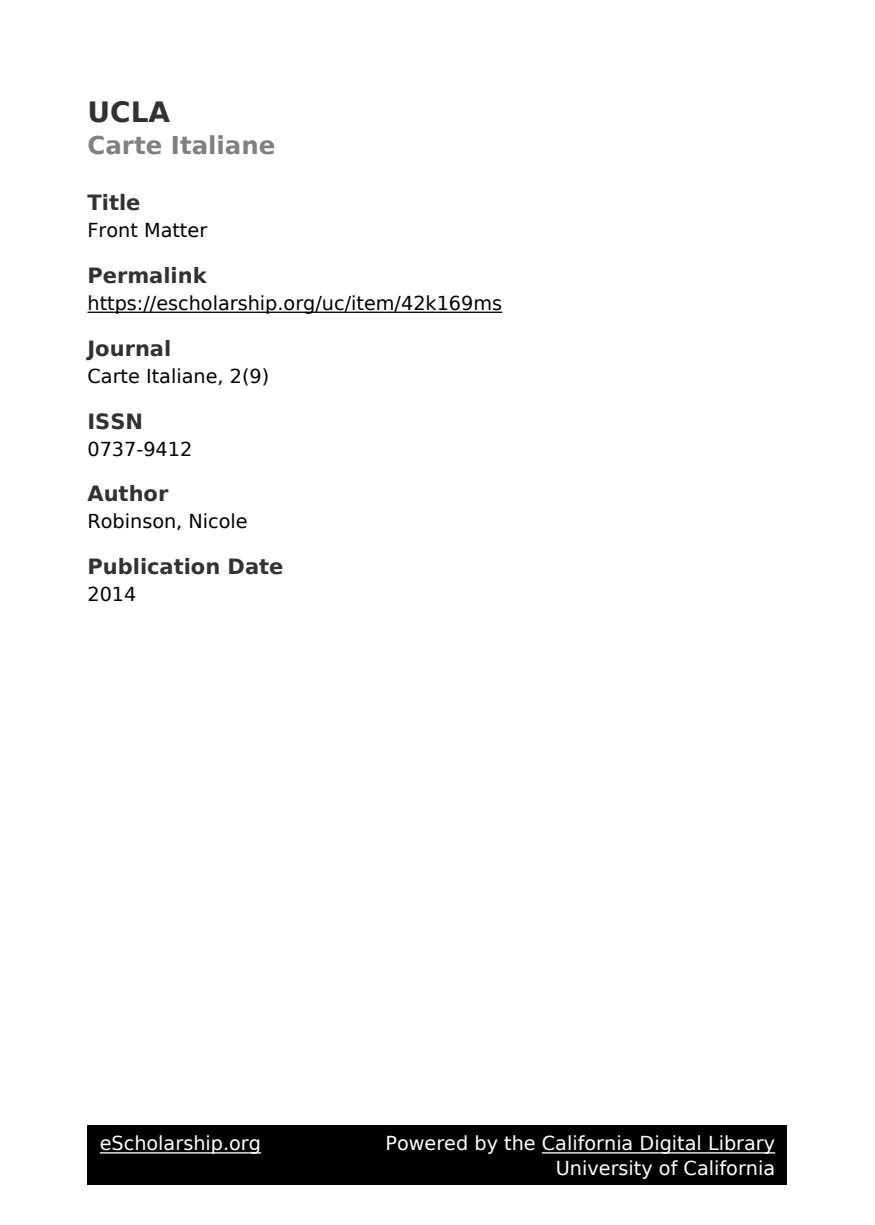
<style>
.page{position:relative;width:875px;height:1225px;background:#fff}
.page>*{position:absolute;margin:0;border:0;box-sizing:border-box;transform-origin:0 0}
.t1{font:700 28px "DejaVu Sans";color:#323232}
.t2{font:700 24.5px "DejaVu Sans";color:#808080}
.t3{font:700 21px "DejaVu Sans";color:#323232}
.t4{font:19.25px "DejaVu Sans";color:#000}
.t5{font:19.25px/24.5px "DejaVu Sans";color:#fff;text-align:right}
</style>
<div class="page">
<hr style="left:88px;top:312px;width:414px;height:1px;background:#000">
<div style="left:88px;top:1125px;width:700px;height:60px;background:#000"></div>
<hr style="left:100px;top:1152px;width:161px;height:2px;background:#fff">
<hr style="left:542px;top:1152px;width:233px;height:2px;background:#fff">
<p class="t1" style="left:88px;top:101px;width:84px">UCLA</p>
<p class="t2" style="left:88px;top:136px;width:190px">Carte Italiane</p>
<p class="t3" style="left:88px;top:194px;width:54px">Title</p>
<p class="t4" style="left:88px;top:222px;width:121px">Front Matter</p>
<p class="t3" style="left:88px;top:267px;width:121px">Permalink</p>
<p class="t4" style="left:88px;top:295px;width:416px">https://escholarship.org/uc/item/42k169ms</p>
<p class="t3" style="left:88px;top:340px;width:85px">Journal</p>
<p class="t4" style="left:88px;top:368px;width:183px">Carte Italiane, 2(9)</p>
<p class="t3" style="left:88px;top:413px;width:57px">ISSN</p>
<p class="t4" style="left:88px;top:441px;width:106px">0737-9412</p>
<p class="t3" style="left:88px;top:485px;width:82px">Author</p>
<p class="t4" style="left:88px;top:514px;width:162px">Robinson, Nicole</p>
<p class="t3" style="left:88px;top:558px;width:198px">Publication Date</p>
<p class="t4" style="left:88px;top:587px;width:50px">2014</p>
<p class="t5" style="left:100px;top:1133px;width:163px">eScholarship.org</p>
<p class="t5" style="left:385px;top:1133px;width:391px">Powered by the California Digital Library<br>University of California</p>
</div>
